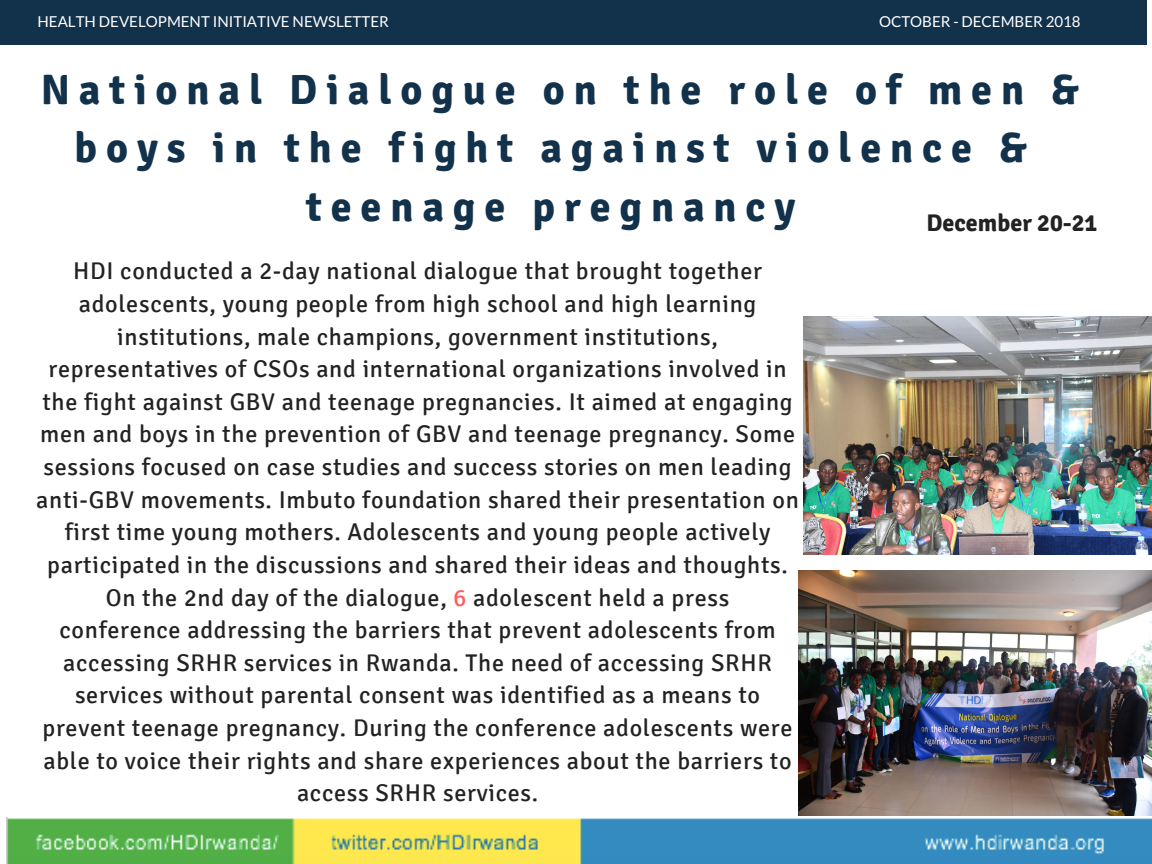
<style>
.page{position:relative;width:1152px;height:864px;background:#fff}
.page>*{position:absolute;margin:0;border:0;box-sizing:border-box;transform-origin:0 0}
.t1{font:700 42.3px/58.5px "Signika";letter-spacing:.21em;color:#12314b;text-align:center}
.t2{font:24.15px/32.7px "Signika";letter-spacing:.03em;color:#222;text-align:center}
.t3{font:700 24.15px "Signika";color:#222}
.t4{font:15.15px "Lato";color:#fff}
.s1{color:#ff5c5c}
</style>
<div class="page">
<div style="left:0;top:0;width:1146px;height:45px;background:#12314b"></div>
<img style="left:7px;top:818px;width:1145px;height:46px">
<img style="left:803px;top:316px;width:349px;height:239px">
<img style="left:799px;top:570px;width:353px;height:246px">
<p class="t4" style="left:38px;top:12px;width:353px">HEALTH DEVELOPMENT INITIATIVE NEWSLETTER</p>
<p class="t4" style="left:879px;top:12px;width:203px">OCTOBER - DECEMBER 2018</p>
<h1 class="t1" style="left:41px;top:61px;width:1040px">National Dialogue on the role of men &amp; boys in the fight against violence &amp; teenage pregnancy</h1>
<p class="t2" style="left:36px;top:255px;width:764px">HDI conducted a 2-day national dialogue that brought together adolescents, young people from high school and high learning institutions, male champions, government institutions, representatives of CSOs and international organizations involved in the fight against GBV and teenage pregnancies. It aimed at engaging men and boys in the prevention of GBV and teenage pregnancy. Some sessions focused on case studies and success stories on men leading anti-GBV movements. Imbuto foundation shared their presentation on first time young mothers. Adolescents and young people actively participated in the discussions and shared their ideas and thoughts.<br>On the 2nd day of the dialogue, <span class="s1">6</span> adolescent held a press<br>conference addressing the barriers that prevent adolescents from accessing SRHR services in Rwanda. The need of accessing SRHR services without parental consent was identified as a means to prevent teenage pregnancy. During the conference adolescents were able to voice their rights and share experiences about the barriers to access SRHR services.</p>
<p class="t3" style="left:926px;top:208px;width:172px">December 20-21</p>
</div>
